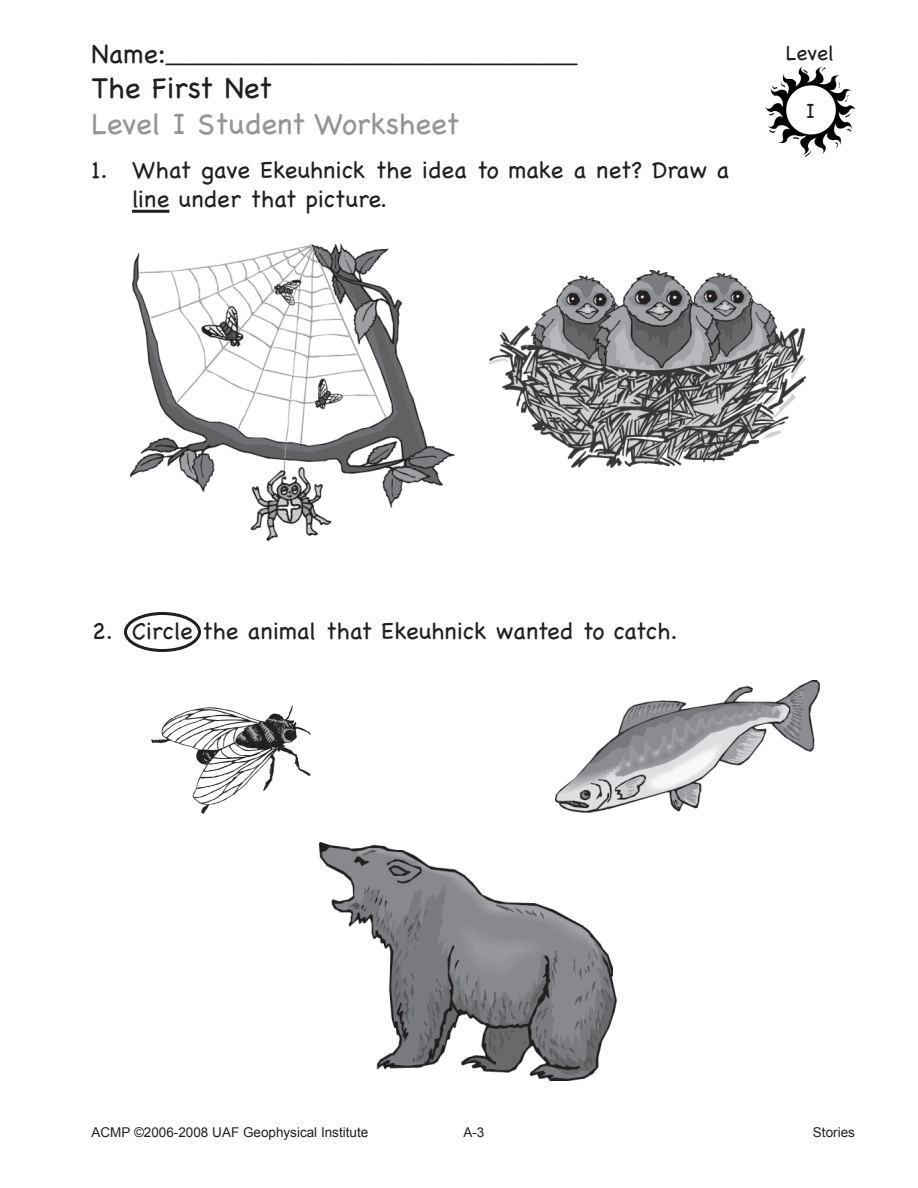
<style>
.page{position:relative;width:918px;height:1188px;background:#fff}
.page>*{position:absolute;margin:0;border:0;box-sizing:border-box;transform-origin:0 0}
.Lesson_Title{font:30px "Chalkboard";color:#939598}
.Lesson_Title-2{font:30px "Chalkboard";color:#231f20}
.Directions_-_Workshe{font:24px/28.8px "Chalkboard";color:#231f20}
.t1{font:21px "Chalkboard";letter-spacing:-.005em;color:#231f20}
.t2{font:18px "Chalkboard";color:#231f20}
.t3{font:13.5px "Arial";color:#231f20}
.s1{font-size:27px}
</style>
<div class="page">
<hr style="left:132px;top:210px;width:37px;height:3px;background:#231f20">
<div style="left:124px;top:612px;width:77px;height:40px;border:3px solid #231f20;border-radius:50%"></div>
<img style="left:130px;top:245px;width:325px;height:295px">
<img style="left:490px;top:270px;width:316px;height:198px">
<img style="left:151px;top:705px;width:159px;height:109px">
<img style="left:555px;top:680px;width:265px;height:133px">
<img style="left:320px;top:842px;width:297px;height:238px">
<img style="left:766px;top:67px;width:89px;height:90px">
<p class="t2" style="left:92px;top:46px;width:487px"><span class="s1">Name:</span>____________________________________</p>
<p class="Lesson_Title-2" style="left:91px;top:70px;width:182px">The First Net</p>
<p class="Lesson_Title" style="left:91px;top:106px;width:370px">Level I Student Worksheet</p>
<p class="Directions_-_Workshe" style="left:132px;top:155px;width:599px;text-indent:-40px">1. What gave Ekeuhnick the idea to make a net? Draw a line under that picture.</p>
<p class="t1" style="left:786px;top:40px;width:50px">Level</p>
<p class="t1" style="left:806px;top:99px;width:11px">I</p>
<p class="Directions_-_Workshe" style="left:92px;top:616px;width:588px">2. Circle the animal that Ekeuhnick wanted to catch.</p>
<p class="t3" style="left:92px;top:1125px;width:278px">ACMP ©2006-2008 UAF Geophysical Institute</p>
<p class="t3" style="left:463px;top:1125px;width:23px">A-3</p>
<p class="t3" style="left:813px;top:1125px;width:44px">Stories</p>
</div>
